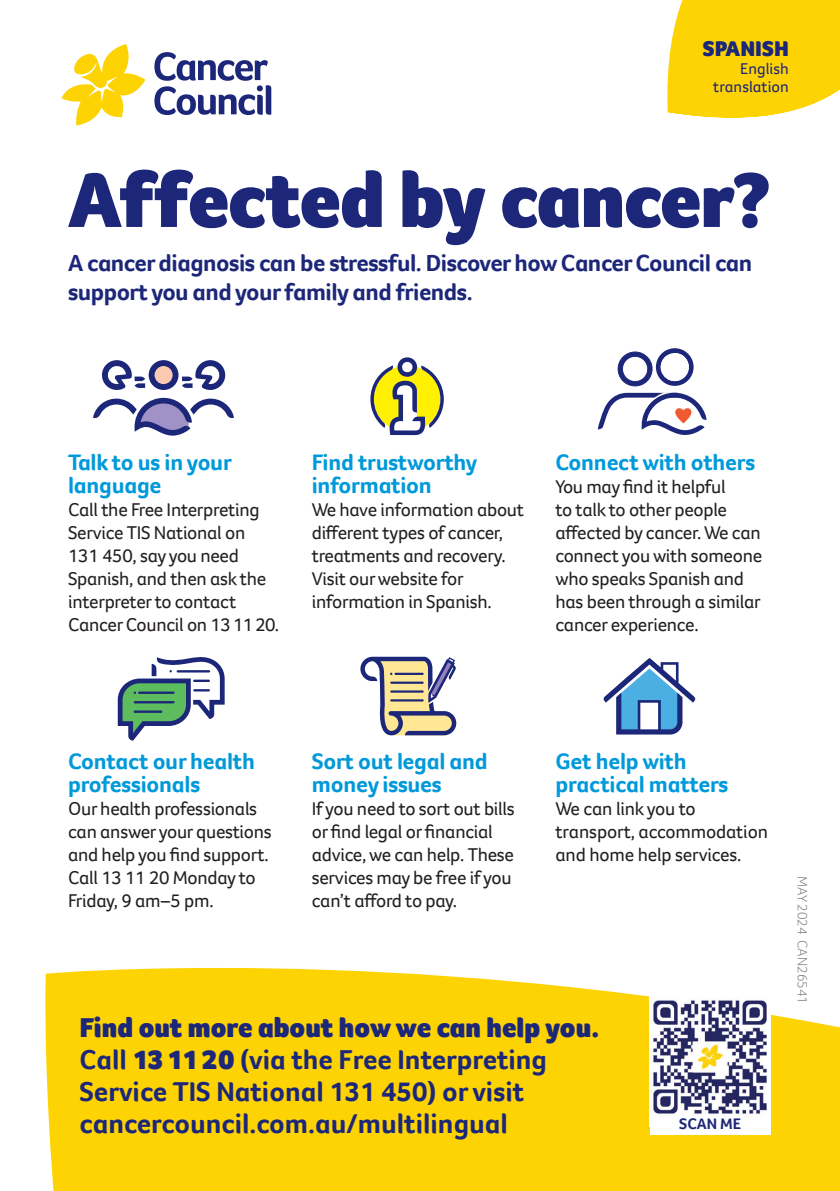
<style>
.page{position:relative;width:840px;height:1191px;background:#fff}
.page>*{position:absolute;margin:0;border:0;box-sizing:border-box;transform-origin:0 0}
.t1{font:900 80px "Foco CC";letter-spacing:-.015em;color:#1d2779}
.Call_to_action_L2{font:700 28px/32px "Foco CC";color:#1d2779}
.Call_to_action_black{font:900 28px "Foco CC";color:#1d2779}
.intro{font:700 24px/28.8px "Foco CC";letter-spacing:-.02em;color:#1d2779}
.Sub_head{font:700 23px/23px "Foco CC";letter-spacing:-.01em;color:#0099da}
.t2{font:900 22px "Foco CC";color:#1d2779}
.body_copy{font:19px/23px "Foco CC";letter-spacing:-.015em;color:#231f20}
.t3{font:16px/18px "Foco CC";color:#1d2779;text-align:right}
.t4{font:700 15.6px "Foco CC";color:#1d2779}
._2__CAN_DATE_on_spine{font:300 14px "Foco CC";color:#808285}
.s1{font-weight:900}
</style>
<div class="page">
<svg style="left:45px;top:967px;width:794px;height:224px;background:#fed618"></svg>
<svg style="left:61px;top:44px;width:84px;height:82px"></svg>
<svg style="left:154px;top:52px;width:117px;height:63px"></svg>
<div style="left:649px;top:996px;width:121px;height:139px;background:#fff"></div>
<img style="left:653px;top:1000px;width:114px;height:114px">
<svg style="left:667px;top:0;width:172px;height:118px;background:#fed616"></svg>
<svg style="left:370px;top:357px;width:73px;height:78px"></svg>
<svg style="left:118px;top:657px;width:106px;height:83px"></svg>
<svg style="left:360px;top:657px;width:96px;height:79px"></svg>
<svg style="left:93px;top:398px;width:141px;height:37px"></svg>
<svg style="left:102px;top:360px;width:124px;height:30px"></svg>
<svg style="left:603px;top:658px;width:93px;height:76px"></svg>
<svg style="left:597px;top:348px;width:109px;height:87px"></svg>
<p class="t2" style="left:702px;top:34px;width:87px">SPANISH</p>
<p class="t3" style="left:712px;top:59px;width:77px">English translation</p>
<p class="t1" style="left:68px;top:147px;width:704px">Affected by cancer?</p>
<p class="intro" style="left:68px;top:248px;width:685px">A cancer diagnosis can be stressful. Discover how Cancer Council can support you and your family and friends.</p>
<p class="Sub_head" style="left:68px;top:450px;width:165px">Talk to us in your language</p>
<p class="body_copy" style="left:68px;top:498px;width:212px">Call the Free Interpreting<br>Service TIS National on<br>131 450, say you need<br>Spanish, and then ask the interpreter to contact<br>Cancer Council on 13 11 20.</p>
<p class="Sub_head" style="left:311px;top:450px;width:167px">Find trustworthy information</p>
<p class="body_copy" style="left:311px;top:498px;width:214px">We have information about different types of cancer, treatments and recovery.<br>Visit our website for information in Spanish.</p>
<p class="Sub_head" style="left:555px;top:450px;width:201px">Connect with others</p>
<p class="body_copy" style="left:555px;top:475px;width:208px">You may find it helpful<br>to talk to other people affected by cancer. We can connect you with someone who speaks Spanish and has been through a similar cancer experience.</p>
<p class="Sub_head" style="left:68px;top:749px;width:188px">Contact our health professionals</p>
<p class="body_copy" style="left:68px;top:797px;width:205px">Our health professionals can answer your questions and help you find support.<br>Call 13 11 20 Monday to<br>Friday, 9 am–5 pm.</p>
<p class="Sub_head" style="left:311px;top:749px;width:177px">Sort out legal and money issues</p>
<p class="body_copy" style="left:311px;top:797px;width:204px">If you need to sort out bills or find legal or financial advice, we can help. These services may be free if you can’t afford to pay.</p>
<p class="Sub_head" style="left:555px;top:749px;width:174px">Get help with practical matters</p>
<p class="body_copy" style="left:555px;top:797px;width:214px">We can link you to transport, accommodation and home help services.</p>
<p class="Call_to_action_black" style="left:79px;top:1009px;width:521px">Find out more about how we can help you.</p>
<p class="Call_to_action_L2" style="left:79px;top:1043px;width:469px">Call <span class="s1">13 11 20</span> (via the Free Interpreting<br>Service TIS National 131 450) or visit cancercouncil.com.au/multilingual</p>
<p class="t4" style="left:678px;top:1113px;width:63px">SCAN ME</p>
<p class="_2__CAN_DATE_on_spine" style="left:811px;top:876px;width:129px;rotate:90deg">MAY 2024 CAN26541</p>
</div>
